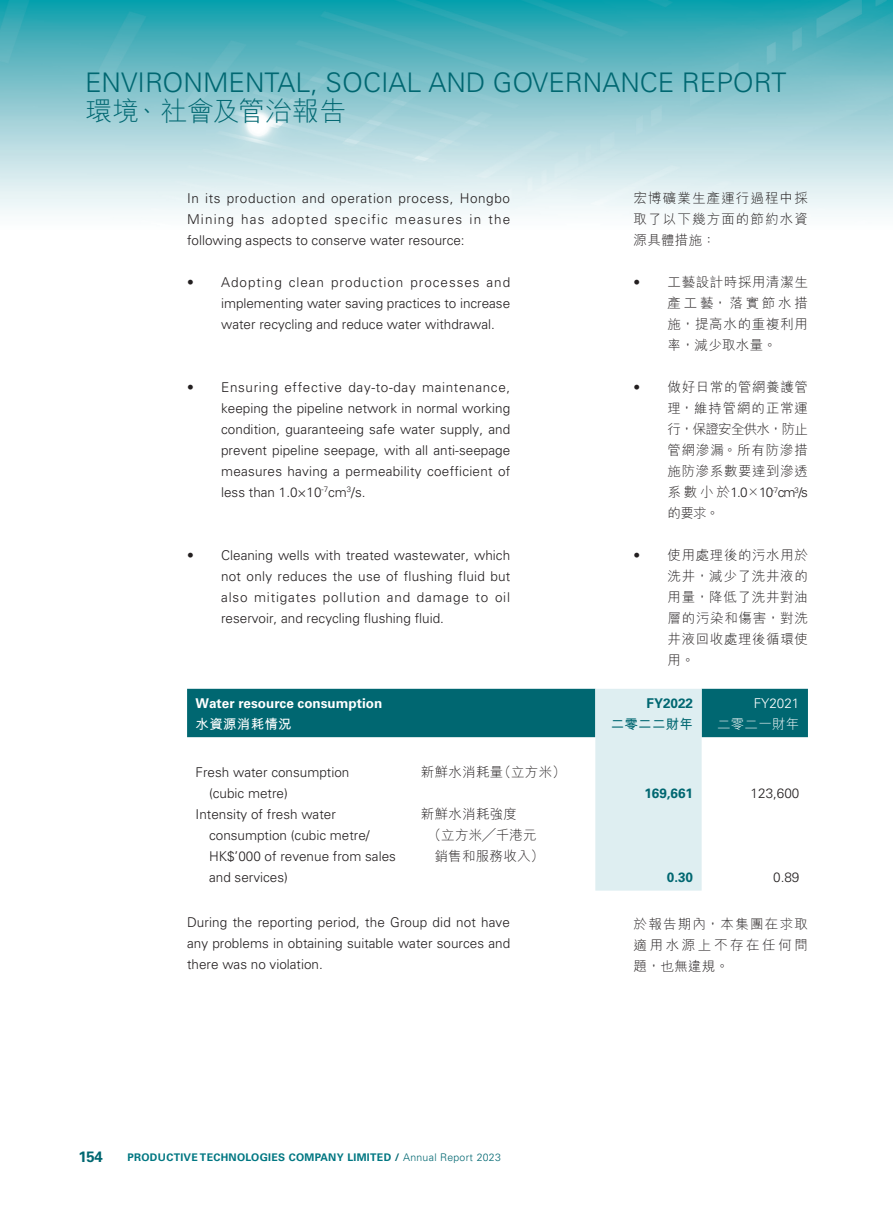
<style>
.page{position:relative;width:893px;height:1212px;background:#fff}
.page>*{position:absolute;margin:0;border:0;box-sizing:border-box;transform-origin:0 0}
.t1{font:300 27px "Univers LT Std";color:#006771}
.t2{font:300 27px "M Hei HK";letter-spacing:-.005em;color:#006771}
.t3{font:700 15px "Univers LT Std";color:#006771}
._00_txt_E{font:300 13.5px/21px "Univers LT Std";color:#231f20;text-align:justify}
._000_txt_C{font:300 13.5px/21px "M Hei HK";letter-spacing:.05em;color:#231f20;text-align:justify}
._50_Table_txt{font:300 13.5px "Univers LT Std";color:#231f20}
._50_Table_txt-2{font:300 13.5px "M Hei HK";letter-spacing:.02em;color:#231f20}
._50_Table_txt-3{font:700 13.5px "Univers LT Std";color:#fff}
._50_Table_txt-4{font:700 13.5px "Univers LT Std";color:#006771}
._50_Table_txt-5{font:700 13.5px "M Hei HK";letter-spacing:.02em;color:#fff}
._50_Table_txt-6{font:300 13.5px "Univers LT Std";color:#fff}
._50_Table_txt-7{font:700 13.5px "M Hei HK";letter-spacing:.02em;color:#006771}
._50_Table_txt-8{font:300 13.5px "M Hei HK";letter-spacing:.02em;color:#fff}
.t4{font:700 10.5px "Univers LT Std";letter-spacing:.03em;color:#007782}
.s1{font-family:"Univers LT Std"}
.s2{color:#006771}
.s3{font-weight:300;color:#006771}
</style>
<div class="page">
<img style="left:0;top:0;width:893px;height:891px">
<svg style="left:187px;top:689px;width:621px;height:201px"></svg>
<h1 class="t1" style="left:85px;top:66px;width:703px">ENVIRONMENTAL, SOCIAL AND GOVERNANCE REPORT</h1>
<h1 class="t2" style="left:85px;top:97px;width:263px">環境、社會及管治報告</h1>
<p class="_00_txt_E" style="left:187px;top:187px;width:325px">In its production and operation process, Hongbo Mining has adopted specific measures in the following aspects to conserve water resource:</p>
<p class="_00_txt_E" style="left:221px;top:271px;width:291px;text-indent:-34px">• Adopting clean production processes and implementing water saving practices to increase water recycling and reduce water withdrawal.</p>
<p class="_00_txt_E" style="left:221px;top:376px;width:291px;text-indent:-34px">• Ensuring effective day-to-day maintenance, keeping the pipeline network in normal working condition, guaranteeing safe water supply, and prevent pipeline seepage, with all anti-seepage measures having a permeability coefficient of less than 1.0×10<sup>-7</sup>cm<sup>3</sup>/s.</p>
<p class="_00_txt_E" style="left:221px;top:544px;width:291px;text-indent:-34px">• Cleaning wells with treated wastewater, which not only reduces the use of flushing fluid but also mitigates pollution and damage to oil reservoir, and recycling flushing fluid.</p>
<p class="_000_txt_C" style="left:634px;top:188px;width:176px">宏博礦業生產運行過程中採取了以下幾方面的節約水資源具體措施：</p>
<p class="_000_txt_C" style="left:668px;top:272px;width:142px;text-indent:-34px"><span class="s1">•</span> 工藝設計時採用清潔生產工藝，落實節水措施，提高水的重複利用率，減少取水量。</p>
<p class="_000_txt_C" style="left:668px;top:377px;width:142px;text-indent:-34px"><span class="s1">•</span> 做好日常的管網養護管理，維持管網的正常運行，保證安全供水，防止管網滲漏。所有防滲措施防滲系數要達到滲透系數小於<span class="s1">1.0</span>×<span class="s1">10</span><sup>-7</sup><span class="s1">cm</span><sup>3</sup><span class="s1">/s</span>的要求。</p>
<p class="_000_txt_C" style="left:668px;top:545px;width:142px;text-indent:-34px"><span class="s1">•</span> 使用處理後的污水用於洗井，減少了洗井液的用量，降低了洗井對油層的污染和傷害，對洗井液回收處理後循環使用。</p>
<p class="_50_Table_txt-3" style="left:196px;top:695px;width:188px">Water resource consumption</p>
<p class="_50_Table_txt-4" style="left:647px;top:695px;width:48px">FY2022</p>
<p class="_50_Table_txt-6" style="left:754px;top:694px;width:47px">FY2021</p>
<p class="_50_Table_txt-5" style="left:196px;top:714px;width:98px">水資源消耗情況</p>
<p class="_50_Table_txt-7" style="left:611px;top:714px;width:84px">二零二二財年</p>
<p class="_50_Table_txt-8" style="left:717px;top:717px;width:84px">二零二一財年</p>
<p class="_50_Table_txt" style="left:196px;top:764px;width:155px">Fresh water consumption</p>
<p class="_50_Table_txt" style="left:209px;top:785px;width:80px">(cubic metre)</p>
<p class="_50_Table_txt-2" style="left:421px;top:765px;width:146px">新鮮水消耗量（立方米）</p>
<p class="_50_Table_txt-4" style="left:644px;top:785px;width:50px">169,661</p>
<p class="_50_Table_txt" style="left:751px;top:785px;width:50px">123,600</p>
<p class="_50_Table_txt" style="left:196px;top:806px;width:142px">Intensity of fresh water</p>
<p class="_50_Table_txt" style="left:209px;top:827px;width:162px">consumption (cubic metre/</p>
<p class="_50_Table_txt" style="left:209px;top:848px;width:188px">HK$’000 of revenue from sales</p>
<p class="_50_Table_txt" style="left:209px;top:869px;width:80px">and services)</p>
<p class="_50_Table_txt-2" style="left:421px;top:807px;width:98px">新鮮水消耗強度</p>
<p class="_50_Table_txt-2" style="left:428px;top:828px;width:111px">（立方米╱千港元</p>
<p class="_50_Table_txt-2" style="left:434px;top:849px;width:111px">銷售和服務收入）</p>
<p class="_00_txt_E" style="left:187px;top:912px;width:325px">During the reporting period, the Group did not have any problems in obtaining suitable water sources and there was no violation.</p>
<p class="t3" style="left:79px;top:1147px;width:26px">154</p>
<p class="t4" style="left:128px;top:1151px;width:375px">PRODUCTIVE TECHNOLOGIES COMPANY LIMITED <span class="s2">/</span> <span class="s3">Annual Report 2023</span></p>
<p class="_50_Table_txt-4" style="left:667px;top:869px;width:28px">0.30</p>
<p class="_50_Table_txt" style="left:773px;top:869px;width:28px">0.89</p>
<p class="_000_txt_C" style="left:634px;top:913px;width:176px">於報告期內，本集團在求取適用水源上不存在任何問題，也無違規。</p>
</div>
